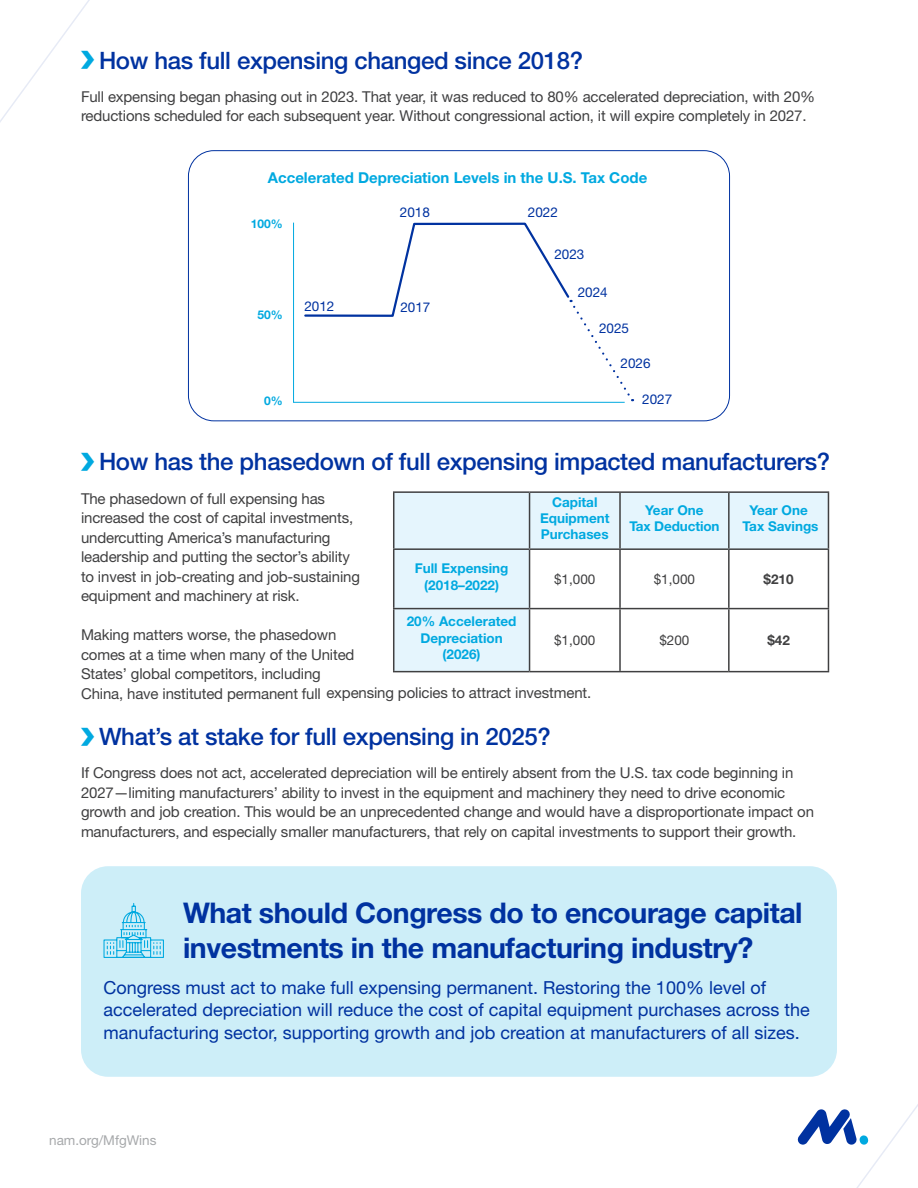
<style>
.page{position:relative;width:918px;height:1188px;background:#fff}
.page>*{position:absolute;margin:0;border:0;box-sizing:border-box;transform-origin:0 0}
.t1{font:700 28.5px/34.5px "Helvetica Neue LT Pro";letter-spacing:-.015em;color:#0032a0}
.t2{font:500 24px "Helvetica Neue LT Pro";letter-spacing:-.015em;color:#0032a0}
.t3{font:18px/22.5px "Helvetica Neue LT Pro";color:#0032a0}
.t4{font:15px/19.5px "Helvetica Neue LT Pro";letter-spacing:-.01em;color:#404041}
.t5{font:700 15px "Helvetica Neue LT Pro";color:#00a9e0}
.t6{font:700 13.5px/16.2px "Helvetica Neue LT Pro";color:#00a9e0;text-align:center}
.t7{font:13.5px "Helvetica Neue LT Pro";color:#0032a0}
.t8{font:13.5px "Helvetica Neue LT Pro";color:#404041}
.t9{font:13.5px "Helvetica Neue LT Pro";color:#a7a9ab}
.t10{font:700 13.5px "Helvetica Neue LT Pro";color:#404041}
.t11{font:700 12px "Helvetica Neue LT Pro";color:#00a9e0}
</style>
<div class="page">
<div style="left:81px;top:866px;width:756px;height:211px;background:#cdeef8;border-radius:27px"></div>
<svg style="left:103px;top:903px;width:61px;height:55px"></svg>
<svg style="left:797px;top:1053px;width:121px;height:135px"></svg>
<svg style="left:394px;top:493px;width:434px;height:178px;fill:#e5f5fd"></svg>
<hr style="left:393px;top:491px;width:137px;height:2px;background:#404041">
<hr style="left:393px;top:493px;width:1px;height:55px;background:#404041">
<hr style="left:530px;top:491px;width:90px;height:2px;background:#404041">
<hr style="left:529px;top:493px;width:1px;height:55px;background:#404041">
<hr style="left:620px;top:491px;width:109px;height:2px;background:#404041">
<hr style="left:619px;top:493px;width:2px;height:55px;background:#404041">
<hr style="left:729px;top:491px;width:100px;height:2px;background:#404041">
<hr style="left:728px;top:493px;width:2px;height:55px;background:#404041">
<hr style="left:828px;top:493px;width:1px;height:55px;background:#404041">
<hr style="left:393px;top:548px;width:137px;height:2px;background:#404041">
<hr style="left:393px;top:550px;width:1px;height:58px;background:#404041">
<hr style="left:530px;top:548px;width:90px;height:2px;background:#404041">
<hr style="left:529px;top:550px;width:1px;height:58px;background:#404041">
<hr style="left:620px;top:548px;width:109px;height:2px;background:#404041">
<hr style="left:619px;top:550px;width:2px;height:58px;background:#404041">
<hr style="left:729px;top:548px;width:100px;height:2px;background:#404041">
<hr style="left:728px;top:550px;width:2px;height:58px;background:#404041">
<hr style="left:828px;top:550px;width:1px;height:58px;background:#404041">
<hr style="left:393px;top:608px;width:137px;height:1px;background:#404041">
<hr style="left:393px;top:609px;width:1px;height:62px;background:#404041">
<hr style="left:530px;top:608px;width:90px;height:1px;background:#404041">
<hr style="left:529px;top:609px;width:1px;height:62px;background:#404041">
<hr style="left:620px;top:608px;width:109px;height:1px;background:#404041">
<hr style="left:619px;top:609px;width:2px;height:62px;background:#404041">
<hr style="left:729px;top:608px;width:100px;height:1px;background:#404041">
<hr style="left:728px;top:609px;width:2px;height:62px;background:#404041">
<hr style="left:828px;top:609px;width:1px;height:62px;background:#404041">
<hr style="left:393px;top:671px;width:137px;height:1px;background:#404041">
<hr style="left:530px;top:671px;width:90px;height:1px;background:#404041">
<hr style="left:620px;top:671px;width:109px;height:1px;background:#404041">
<hr style="left:729px;top:671px;width:100px;height:1px;background:#404041">
<div style="left:188px;top:150px;width:542px;height:271px;border:1px solid #0032a0;border-radius:25px"></div>
<svg style="left:304px;top:222px;width:329px;height:179px"></svg>
<hr style="left:293px;top:402px;width:332px;height:1px;background:#00a9e0">
<hr style="left:293px;top:223px;width:1px;height:180px;background:#00a9e0">
<svg style="left:0;top:0;width:90px;height:122px"></svg>
<h2 class="t2" style="left:99px;top:51px;width:486px">How has full expensing changed since 2018?</h2>
<p class="t4" style="left:81px;top:87px;width:736px">Full expensing began phasing out in 2023. That year, it was reduced to 80% accelerated depreciation, with 20% reductions scheduled for each subsequent year. Without congressional action, it will expire completely in 2027.</p>
<p class="t5" style="left:268px;top:171px;width:381px">Accelerated Depreciation Levels in the U.S. Tax Code</p>
<p class="t11" style="left:251px;top:218px;width:34px">100%</p>
<p class="t11" style="left:258px;top:309px;width:27px">50%</p>
<p class="t11" style="left:264px;top:395px;width:20px">0%</p>
<p class="t7" style="left:400px;top:207px;width:32px">2018</p>
<p class="t7" style="left:528px;top:207px;width:32px">2022</p>
<p class="t7" style="left:554px;top:249px;width:32px">2023</p>
<p class="t7" style="left:578px;top:287px;width:32px">2024</p>
<p class="t7" style="left:599px;top:323px;width:32px">2025</p>
<p class="t7" style="left:621px;top:358px;width:32px">2026</p>
<p class="t7" style="left:642px;top:394px;width:32px">2027</p>
<p class="t7" style="left:304px;top:300px;width:32px">2012</p>
<p class="t7" style="left:400px;top:301px;width:32px">2017</p>
<h2 class="t2" style="left:99px;top:452px;width:733px">How has the phasedown of full expensing impacted manufacturers?</h2>
<p class="t4" style="left:81px;top:489px;width:281px">The phasedown of full expensing has increased the cost of capital investments, undercutting America’s manufacturing leadership and putting the sector’s ability to invest in job-creating and job-sustaining equipment and machinery at risk.</p>
<p class="t4" style="left:81px;top:626px;width:512px">Making matters worse, the phasedown<br>comes at a time when many of the United<br>States’ global competitors, including<br>China, have instituted permanent full expensing policies to attract investment.</p>
<h2 class="t2" style="left:99px;top:728px;width:453px">What’s at stake for full expensing in 2025?</h2>
<p class="t4" style="left:81px;top:764px;width:735px">If Congress does not act, accelerated depreciation will be entirely absent from the U.S. tax code beginning in 2027—limiting manufacturers’ ability to invest in the equipment and machinery they need to drive economic growth and job creation. This would be an unprecedented change and would have a disproportionate impact on manufacturers, and especially smaller manufacturers, that rely on capital investments to support their growth.</p>
<p class="t6" style="left:540px;top:495px;width:71px">Capital<br>Equipment<br>Purchases</p>
<p class="t6" style="left:629px;top:503px;width:92px">Year One<br>Tax Deduction</p>
<p class="t6" style="left:743px;top:503px;width:78px">Year One<br>Tax Savings</p>
<p class="t6" style="left:415px;top:561px;width:95px">Full Expensing (2018–2022)</p>
<p class="t8" style="left:554px;top:573px;width:43px">$1,000</p>
<p class="t8" style="left:654px;top:573px;width:43px">$1,000</p>
<p class="t10" style="left:764px;top:573px;width:32px">$210</p>
<p class="t6" style="left:407px;top:614px;width:111px">20% Accelerated<br>Depreciation (2026)</p>
<p class="t8" style="left:554px;top:634px;width:43px">$1,000</p>
<p class="t8" style="left:659px;top:634px;width:32px">$200</p>
<p class="t10" style="left:767px;top:634px;width:24px">$42</p>
<h1 class="t1" style="left:183px;top:897px;width:621px">What should Congress do to encourage capital investments in the manufacturing industry?</h1>
<p class="t3" style="left:104px;top:977px;width:708px">Congress must act to make full expensing permanent. Restoring the 100% level of accelerated depreciation will reduce the cost of capital equipment purchases across the manufacturing sector, supporting growth and job creation at manufacturers of all sizes.</p>
<p class="t9" style="left:49px;top:1135px;width:109px">nam.org/MfgWins</p>
</div>
